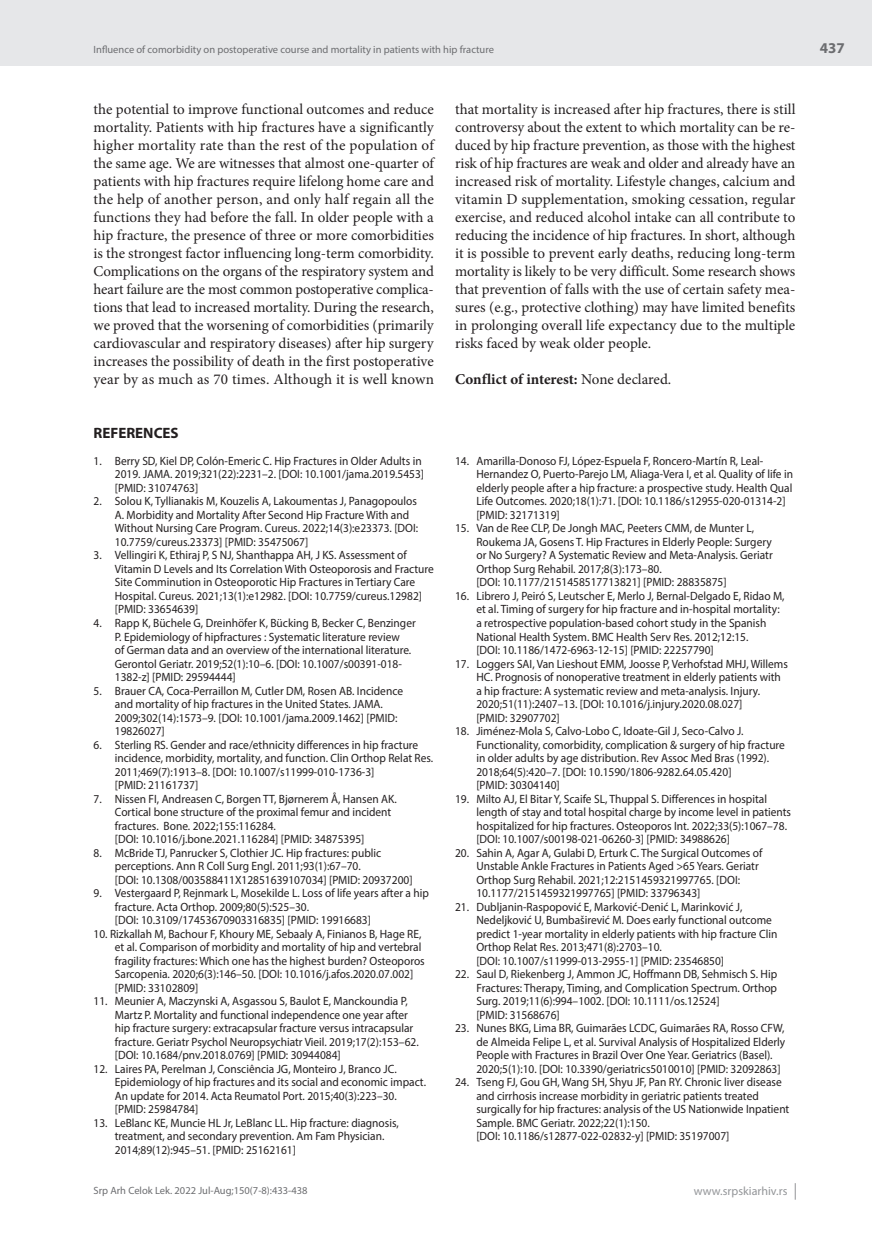
<style>
.page{position:relative;width:872px;height:1234px;background:#fff}
.page>*{position:absolute;margin:0;border:0;box-sizing:border-box;transform-origin:0 0}
.t1{font:15px/18px "Minion Pro";letter-spacing:.005em;color:#231f20;text-align:justify}
.t2{font:700 15px "Minion Pro";color:#231f20}
.t3{font:700 15px "Myriad Pro";color:#231f20}
.t4{font:700 15px "Myriad Pro";color:#6c6d70}
.t5{font:12px/13.5px "Myriad Pro";color:#231f20;scale:.95 1}
.t6{font:12px "Myriad Pro";color:#939598}
.t7{font:10.5px "Myriad Pro";color:#6c6d70}
.s1{font-weight:400}
</style>
<div class="page">
<div style="left:0;top:0;width:872px;height:66px;background:#e6e7e9"></div>
<svg style="left:795px;top:1183px;width:1px;height:16px"></svg>
<p class="t7" style="left:94px;top:43px;width:402px">Influence of comorbidity on postoperative course and mortality in patients with hip fracture</p>
<p class="t1" style="left:94px;top:100px;width:342px">the potential to improve functional outcomes and reduce mortality. Patients with hip fractures have a significantly higher mortality rate than the rest of the population of the same age. We are witnesses that almost one-quarter of patients with hip fractures require lifelong home care and the help of another person, and only half regain all the functions they had before the fall. In older people with a hip fracture, the presence of three or more comorbidities is the strongest factor influencing long-term comorbidity.<br>Complications on the organs of the respiratory system and heart failure are the most common postoperative complica&shy;tions that lead to increased mortality. During the research, we proved that the worsening of comorbidities (primarily cardiovascular and respiratory diseases) after hip surgery increases the possibility of death in the first postoperative year by as much as 70 times. Although it is well known</p>
<p class="t1" style="left:455px;top:100px;width:342px">that mortality is increased after hip fractures, there is still controversy about the extent to which mortality can be re&shy;duced by hip fracture prevention, as those with the highest risk of hip fractures are weak and older and already have an increased risk of mortality. Lifestyle changes, calcium and vitamin D supplementation, smoking cessation, regular exercise, and reduced alcohol intake can all contribute to reducing the incidence of hip fractures. In short, although it is possible to prevent early deaths, reducing long-term mortality is likely to be very difficult. Some research shows that prevention of falls with the use of certain safety mea&shy;sures (e.g., protective clothing) may have limited benefits in prolonging overall life expectancy due to the multiple risks faced by weak older people.</p>
<p class="t2" style="left:455px;top:368px;width:218px">Conflict of interest: <span class="s1">None declared.</span></p>
<p class="t3" style="left:94px;top:423px;width:87px">REFERENCES</p>
<p class="t5" style="left:115px;top:454px;width:327px;text-indent:-21px">1. Berry SD, Kiel DP, Colón-Emeric C. Hip Fractures in Older Adults in<br>2019. JAMA. 2019;321(22):2231–2. [DOI: 10.1001/jama.2019.5453] [PMID: 31074763]</p>
<p class="t5" style="left:115px;top:494px;width:321px;text-indent:-21px">2. Solou K, Tyllianakis M, Kouzelis A, Lakoumentas J, Panagopoulos A. Morbidity and Mortality After Second Hip Fracture With and Without Nursing Care Program. Cureus. 2022;14(3):e23373. [DOI:<br>10.7759/cureus.23373] [PMID: 35475067]</p>
<p class="t5" style="left:115px;top:548px;width:337px;text-indent:-21px">3. Vellingiri K, Ethiraj P, S NJ, Shanthappa AH, J KS. Assessment of Vitamin D Levels and Its Correlation With Osteoporosis and Fracture Site Comminution in Osteoporotic Hip Fractures in Tertiary Care Hospital. Cureus. 2021;13(1):e12982. [DOI: 10.7759/cureus.12982] [PMID: 33654639]</p>
<p class="t5" style="left:115px;top:616px;width:318px;text-indent:-21px">4. Rapp K, Büchele G, Dreinhöfer K, Bücking B, Becker C, Benzinger P. Epidemiology of hipfractures : Systematic literature review<br>of German data and an overview of the international literature.<br>Gerontol Geriatr. 2019;52(1):10–6. [DOI: 10.1007/s00391-018- 1382-z] [PMID: 29594444]</p>
<p class="t5" style="left:115px;top:683px;width:305px;text-indent:-21px">5. Brauer CA, Coca-Perraillon M, Cutler DM, Rosen AB. Incidence and mortality of hip fractures in the United States. JAMA.<br>2009;302(14):1573–9. [DOI: 10.1001/jama.2009.1462] [PMID:<br>19826027]</p>
<p class="t5" style="left:115px;top:737px;width:337px;text-indent:-21px">6. Sterling RS. Gender and race/ethnicity differences in hip fracture incidence, morbidity, mortality, and function. Clin Orthop Relat Res.<br>2011;469(7):1913–8. [DOI: 10.1007/s11999-010-1736-3]<br>[PMID: 21161737]</p>
<p class="t5" style="left:115px;top:791px;width:298px;text-indent:-21px">7. Nissen FI, Andreasen C, Borgen TT, Bjørnerem Å, Hansen AK.<br>Cortical bone structure of the proximal femur and incident fractures. Bone. 2022;155:116284.<br>[DOI: 10.1016/j.bone.2021.116284] [PMID: 34875395]</p>
<p class="t5" style="left:115px;top:845px;width:315px;text-indent:-21px">8. McBride TJ, Panrucker S, Clothier JC. Hip fractures: public perceptions. Ann R Coll Surg Engl. 2011;93(1):67–70.<br>[DOI: 10.1308/003588411X12851639107034] [PMID: 20937200]</p>
<p class="t5" style="left:115px;top:886px;width:332px;text-indent:-21px">9. Vestergaard P, Rejnmark L, Mosekilde L. Loss of life years after a hip fracture. Acta Orthop. 2009;80(5):525–30.<br>[DOI: 10.3109/17453670903316835] [PMID: 19916683]</p>
<p class="t5" style="left:115px;top:926px;width:328px;text-indent:-21px">10. Rizkallah M, Bachour F, Khoury ME, Sebaaly A, Finianos B, Hage RE, et al. Comparison of morbidity and mortality of hip and vertebral fragility fractures: Which one has the highest burden? Osteoporos Sarcopenia. 2020;6(3):146–50. [DOI: 10.1016/j.afos.2020.07.002] [PMID: 33102809]</p>
<p class="t5" style="left:115px;top:994px;width:321px;text-indent:-21px">11. Meunier A, Maczynski A, Asgassou S, Baulot E, Manckoundia P, Martz P. Mortality and functional independence one year after hip fracture surgery: extracapsular fracture versus intracapsular fracture. Geriatr Psychol Neuropsychiatr Vieil. 2019;17(2):153–62. [DOI: 10.1684/pnv.2018.0769] [PMID: 30944084]</p>
<p class="t5" style="left:115px;top:1061px;width:329px;text-indent:-21px">12. Laires PA, Perelman J, Consciência JG, Monteiro J, Branco JC.<br>Epidemiology of hip fractures and its social and economic impact.<br>An update for 2014. Acta Reumatol Port. 2015;40(3):223–30. [PMID: 25984784]</p>
<p class="t5" style="left:115px;top:1115px;width:300px;text-indent:-21px">13. LeBlanc KE, Muncie HL Jr, LeBlanc LL. Hip fracture: diagnosis, treatment, and secondary prevention. Am Fam Physician.<br>2014;89(12):945–51. [PMID: 25162161]</p>
<p class="t5" style="left:476px;top:454px;width:335px;text-indent:-21px">14. Amarilla-Donoso FJ, López-Espuela F, Roncero-Martín R, Leal-Hernandez O, Puerto-Parejo LM, Aliaga-Vera I, et al. Quality of life in elderly people after a hip fracture: a prospective study. Health Qual Life Outcomes. 2020;18(1):71. [DOI: 10.1186/s12955-020-01314-2] [PMID: 32171319]</p>
<p class="t5" style="left:476px;top:521px;width:313px;text-indent:-21px">15. Van de Ree CLP, De Jongh MAC, Peeters CMM, de Munter L, Roukema JA, Gosens T. Hip Fractures in Elderly People: Surgery or No Surgery? A Systematic Review and Meta-Analysis. Geriatr Orthop Surg Rehabil. 2017;8(3):173–80.<br>[DOI: 10.1177/2151458517713821] [PMID: 28835875]</p>
<p class="t5" style="left:476px;top:589px;width:326px;text-indent:-21px">16. Librero J, Peiró S, Leutscher E, Merlo J, Bernal-Delgado E, Ridao M, et al. Timing of surgery for hip fracture and in-hospital mortality: a retrospective population-based cohort study in the Spanish National Health System. BMC Health Serv Res. 2012;12:15.<br>[DOI: 10.1186/1472-6963-12-15] [PMID: 22257790]</p>
<p class="t5" style="left:476px;top:656px;width:329px;text-indent:-21px">17. Loggers SAI, Van Lieshout EMM, Joosse P, Verhofstad MHJ, Willems HC. Prognosis of nonoperative treatment in elderly patients with a hip fracture: A systematic review and meta-analysis. Injury.<br>2020;51(11):2407–13. [DOI: 10.1016/j.injury.2020.08.027]<br>[PMID: 32907702]</p>
<p class="t5" style="left:476px;top:724px;width:326px;text-indent:-21px">18. Jiménez-Mola S, Calvo-Lobo C, Idoate-Gil J, Seco-Calvo J.<br>Functionality, comorbidity, complication &amp; surgery of hip fracture in older adults by age distribution. Rev Assoc Med Bras (1992).<br>2018;64(5):420–7. [DOI: 10.1590/1806-9282.64.05.420]<br>[PMID: 30304140]</p>
<p class="t5" style="left:476px;top:791px;width:333px;text-indent:-21px">19. Milto AJ, El Bitar Y, Scaife SL, Thuppal S. Differences in hospital length of stay and total hospital charge by income level in patients hospitalized for hip fractures. Osteoporos Int. 2022;33(5):1067–78. [DOI: 10.1007/s00198-021-06260-3] [PMID: 34988626]</p>
<p class="t5" style="left:476px;top:845px;width:302px;text-indent:-21px">20. Sahin A, Agar A, Gulabi D, Erturk C. The Surgical Outcomes of Unstable Ankle Fractures in Patients Aged &gt;65 Years. Geriatr Orthop Surg Rehabil. 2021;12:2151459321997765. [DOI:<br>10.1177/2151459321997765] [PMID: 33796343]</p>
<p class="t5" style="left:476px;top:899px;width:318px;text-indent:-21px">21. Dubljanin-Raspopović E, Marković-Denić L, Marinković J, Nedeljković U, Bumbaširević M. Does early functional outcome predict 1-year mortality in elderly patients with hip fracture Clin Orthop Relat Res. 2013;471(8):2703–10.<br>[DOI: 10.1007/s11999-013-2955-1] [PMID: 23546850]</p>
<p class="t5" style="left:476px;top:967px;width:318px;text-indent:-21px">22. Saul D, Riekenberg J, Ammon JC, Hoffmann DB, Sehmisch S. Hip Fractures: Therapy, Timing, and Complication Spectrum. Orthop Surg. 2019;11(6):994–1002. [DOI: 10.1111/os.12524]<br>[PMID: 31568676]</p>
<p class="t5" style="left:476px;top:1021px;width:327px;text-indent:-21px">23. Nunes BKG, Lima BR, Guimarães LCDC, Guimarães RA, Rosso CFW, de Almeida Felipe L, et al. Survival Analysis of Hospitalized Elderly People with Fractures in Brazil Over One Year. Geriatrics (Basel).<br>2020;5(1):10. [DOI: 10.3390/geriatrics5010010] [PMID: 32092863]</p>
<p class="t5" style="left:476px;top:1075px;width:331px;text-indent:-21px">24. Tseng FJ, Gou GH, Wang SH, Shyu JF, Pan RY. Chronic liver disease and cirrhosis increase morbidity in geriatric patients treated surgically for hip fractures: analysis of the US Nationwide Inpatient Sample. BMC Geriatr. 2022;22(1):150.<br>[DOI: 10.1186/s12877-022-02832-y] [PMID: 35197007]</p>
<p class="t7" style="left:94px;top:1184px;width:216px">Srp Arh Celok Lek. 2022 Jul-Aug;150(7-8):433-438</p>
<p class="t6" style="left:694px;top:1183px;width:95px">www.srpskiarhiv.rs</p>
<p class="t4" style="left:820px;top:38px;width:26px">437</p>
</div>
